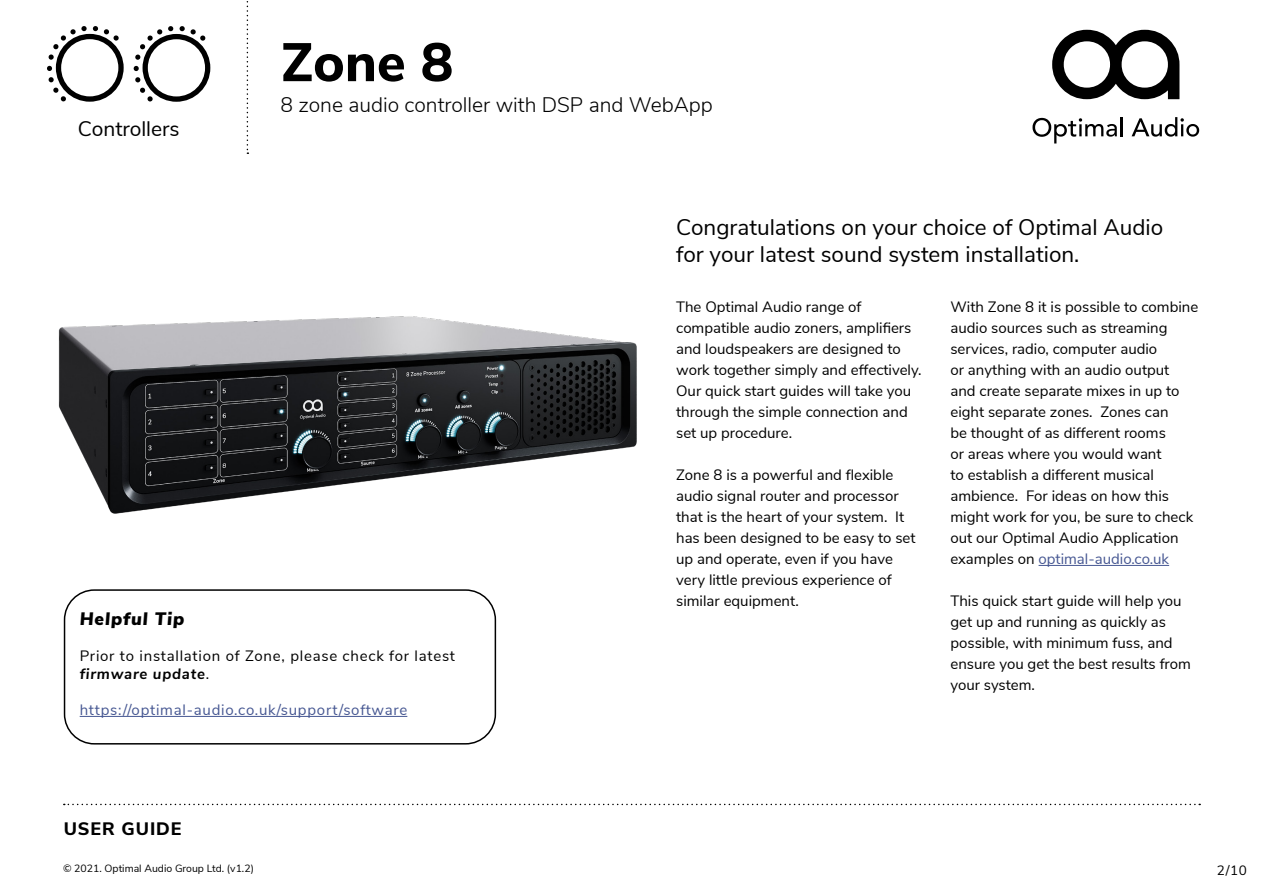
<style>
.page{position:relative;width:1263px;height:893px;background:#fff}
.page>*{position:absolute;margin:0;border:0;box-sizing:border-box;transform-origin:0 0}
.t1{font:800 54px "Nunito Sans";color:#000}
.t2{font:22.5px/27px "Nunito Sans";color:#000}
.t3{font:300 21px "Nunito Sans";color:#000}
.t4{font:21px "Nunito Sans";color:#000}
.t5{font:italic 900 18px "Nunito Sans";letter-spacing:.05em;color:#000}
.t6{font:800 18px "Nunito Sans";letter-spacing:.05em;color:#000}
.t7{font:15px/21px "Nunito Sans";color:#000}
.t8{font:15px/18px "Nunito Sans";letter-spacing:.05em;color:#000}
.t9{font:15px "Nunito Sans";letter-spacing:.05em;color:#465792}
.t10{font:13.5px "Nunito Sans";color:#000}
.t11{font:10.5px "Nunito Sans";color:#000}
.s1{font-weight:700;font-style:italic}
.s2{color:#465792}
</style>
<div class="page">
<hr style="left:1038px;top:565px;width:131px;height:1px;background:#465792">
<img style="left:58px;top:316px;width:579px;height:198px">
<div style="left:64px;top:589px;width:432px;height:156px;border:2px solid #000;border-radius:30px"></div>
<hr style="left:80px;top:716px;width:327px;height:1px;background:#465792">
<svg style="left:1032px;top:117px;width:90px;height:26px"></svg>
<svg style="left:1131px;top:117px;width:68px;height:20px"></svg>
<svg style="left:1052px;top:30px;width:127px;height:69px"></svg>
<svg style="left:47px;top:26px;width:77px;height:76px"></svg>
<svg style="left:134px;top:26px;width:76px;height:76px"></svg>
<svg style="left:247px;top:1px;width:1px;height:153px"></svg>
<svg style="left:64px;top:804px;width:1136px;height:1px"></svg>
<h3 class="t4" style="left:78px;top:114px;width:103px">Controllers</h3>
<h1 class="t1" style="left:281px;top:23px;width:174px">Zone 8</h1>
<h3 class="t3" style="left:281px;top:89px;width:434px">8 zone audio controller with DSP and WebApp</h3>
<h2 class="t2" style="left:676px;top:213px;width:489px">Congratulations on your choice of Optimal Audio for your latest sound system installation.</h2>
<p class="t5" style="left:80px;top:606px;width:106px">Helpful Tip</p>
<p class="t8" style="left:80px;top:646px;width:377px">Prior to installation of Zone, please check for latest <span class="s1">firmware update</span>.</p>
<p class="t9" style="left:80px;top:699px;width:329px">https://optimal-audio.co.uk/support/software</p>
<p class="t7" style="left:676px;top:296px;width:247px">The Optimal Audio range of compatible audio zoners, amplifiers and loudspeakers are designed to work together simply and effectively.<br>Our quick start guides will take you through the simple connection and set up procedure.</p>
<p class="t7" style="left:676px;top:464px;width:241px">Zone 8 is a powerful and flexible audio signal router and processor that is the heart of your system. It has been designed to be easy to set up and operate, even if you have very little previous experience of similar equipment.</p>
<p class="t7" style="left:950px;top:296px;width:249px">With Zone 8 it is possible to combine audio sources such as streaming services, radio, computer audio<br>or anything with an audio output<br>and create separate mixes in up to eight separate zones. Zones can<br>be thought of as different rooms<br>or areas where you would want<br>to establish a different musical ambience. For ideas on how this might work for you, be sure to check out our Optimal Audio Application examples on <span class="s2">optimal-audio.co.uk</span></p>
<p class="t7" style="left:950px;top:590px;width:242px">This quick start guide will help you get up and running as quickly as possible, with minimum fuss, and ensure you get the best results from your system.</p>
<p class="t6" style="left:64px;top:815px;width:119px">USER GUIDE</p>
<p class="t11" style="left:63px;top:860px;width:192px">© 2021. Optimal Audio Group Ltd. (v1.2)</p>
<p class="t10" style="left:1217px;top:860px;width:32px">2/10</p>
</div>
